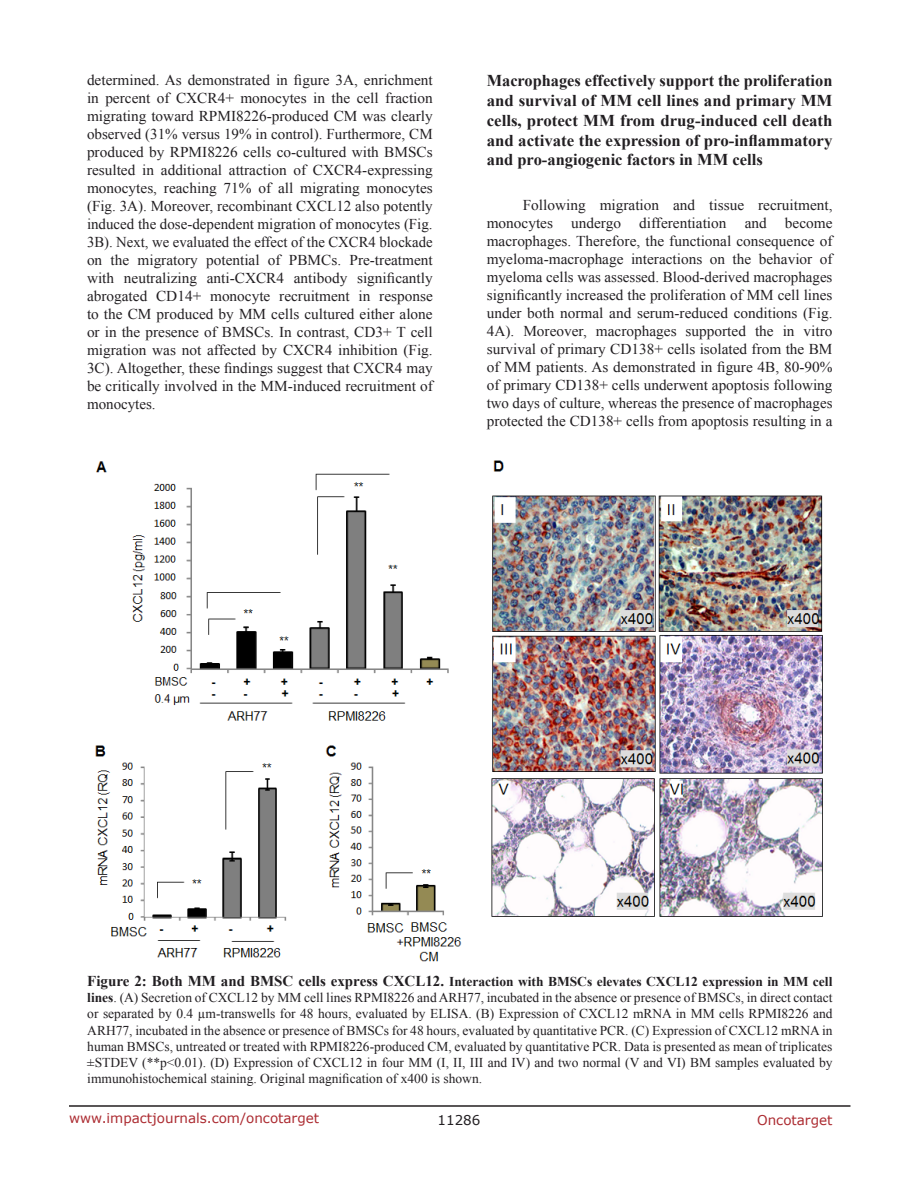
<style>
.page{position:relative;width:918px;height:1188px;background:#fff}
.page>*{position:absolute;margin:0;border:0;box-sizing:border-box;transform-origin:0 0}
.SubHeading{font:700 16.5px/19.8px "Times New Roman";color:#221f22;text-align:justify}
.BodyText{font:15px/18px "Times New Roman";color:#221f22;text-align:justify}
.FigureText{font:13.5px/16.2px "Times New Roman";color:#221f22;text-align:justify}
.t1{font:13.5px "Verdana";color:#ac2b31}
.t2{font:13.5px "Verdana";color:#221f22}
.s1{font-weight:700;font-size:15px}
.s2{font-weight:700}
</style>
<div class="page">
<hr style="left:69px;top:1105px;width:781px;height:2px;background:#231f20">
<img style="left:95px;top:460px;width:728px;height:502px">
<p class="BodyText" style="left:87px;top:71px;width:347px">determined. As demonstrated in figure 3A, enrichment in percent of CXCR4+ monocytes in the cell fraction migrating toward RPMI8226-produced CM was clearly observed (31% versus 19% in control). Furthermore, CM produced by RPMI8226 cells co-cultured with BMSCs resulted in additional attraction of CXCR4-expressing monocytes, reaching 71% of all migrating monocytes (Fig. 3A). Moreover, recombinant CXCL12 also potently induced the dose-dependent migration of monocytes (Fig.<br>3B). Next, we evaluated the effect of the CXCR4 blockade on the migratory potential of PBMCs. Pre-treatment with neutralizing anti-CXCR4 antibody significantly abrogated CD14+ monocyte recruitment in response to the CM produced by MM cells cultured either alone or in the presence of BMSCs. In contrast, CD3+ T cell migration was not affected by CXCR4 inhibition (Fig.<br>3C). Altogether, these findings suggest that CXCR4 may be critically involved in the MM-induced recruitment of monocytes.</p>
<p class="SubHeading" style="left:487px;top:70px;width:347px">Macrophages effectively support the proliferation and survival of MM cell lines and primary MM cells, protect MM from drug-induced cell death and activate the expression of pro-inflammatory and pro-angiogenic factors in MM cells</p>
<p class="BodyText" style="left:487px;top:196px;width:347px;text-indent:36px">Following migration and tissue recruitment, monocytes undergo differentiation and become macrophages. Therefore, the functional consequence of myeloma-macrophage interactions on the behavior of myeloma cells was assessed. Blood-derived macrophages significantly increased the proliferation of MM cell lines under both normal and serum-reduced conditions (Fig.<br>4A). Moreover, macrophages supported the in vitro survival of primary CD138+ cells isolated from the BM of MM patients. As demonstrated in figure 4B, 80-90% of primary CD138+ cells underwent apoptosis following two days of culture, whereas the presence of macrophages protected the CD138+ cells from apoptosis resulting in a</p>
<p class="FigureText" style="left:87px;top:973px;width:747px"><span class="s1">Figure 2: Both MM and BMSC cells express CXCL12.</span> <span class="s2">Interaction with BMSCs elevates CXCL12 expression in MM cell lines</span>. (A) Secretion of CXCL12 by MM cell lines RPMI8226 and ARH77, incubated in the absence or presence of BMSCs, in direct contact or separated by 0.4 µm-transwells for 48 hours, evaluated by ELISA. (B) Expression of CXCL12 mRNA in MM cells RPMI8226 and ARH77, incubated in the absence or presence of BMSCs for 48 hours, evaluated by quantitative PCR. (C) Expression of CXCL12 mRNA in human BMSCs, untreated or treated with RPMI8226-produced CM, evaluated by quantitative PCR. Data is presented as mean of triplicates ±STDEV (**p&lt;0.01). (D) Expression of CXCL12 in four MM (I, II, III and IV) and two normal (V and VI) BM samples evaluated by immunohistochemical staining. Original magnification of x400 is shown.</p>
<p class="t1" style="left:69px;top:1109px;width:252px">www.impactjournals.com/oncotarget</p>
<p class="t2" style="left:438px;top:1111px;width:44px">11286</p>
<p class="t1" style="left:757px;top:1111px;width:77px">Oncotarget</p>
</div>
